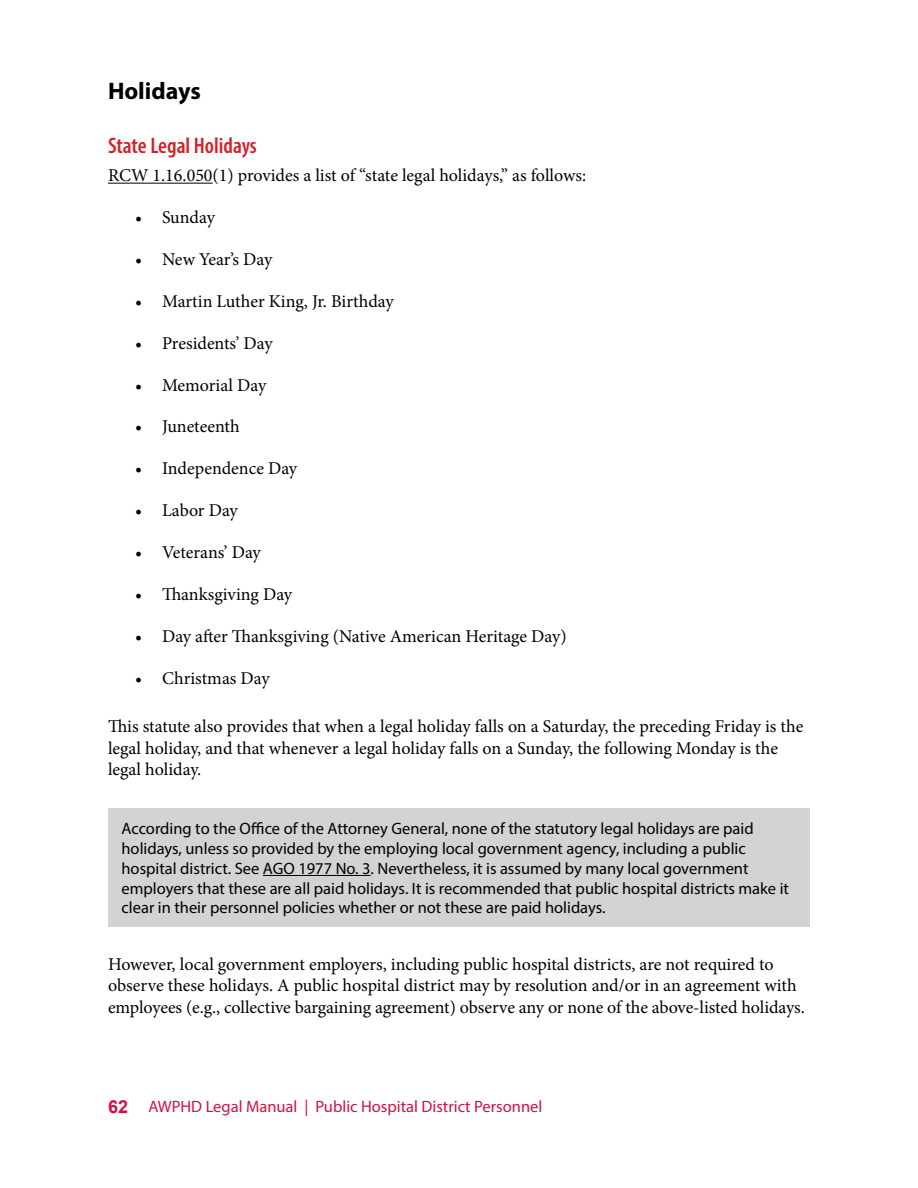
<style>
.page{position:relative;width:918px;height:1188px;background:#fff}
.page>*{position:absolute;margin:0;border:0;box-sizing:border-box;transform-origin:0 0}
.heading_3{font:700 24px "Myriad Pro";color:#000}
.heading_4{font:600 condensed 22.5px "Myriad Pro";color:#d2232a}
.text{font:18px/21.6px "Minion Pro";letter-spacing:-.005em;color:#000}
.bulleted_list{font:18px "Minion Pro";color:#000}
.text_box{font:16.5px/19.8px "Myriad Pro";color:#000}
.t1{font:16.5px "Myriad Pro";color:#d11242}
.s1{font-family:"Arial";font-weight:700;font-size:18px}
</style>
<div class="page">
<hr style="left:108px;top:183px;width:105px;height:1px;background:#000">
<div style="left:108px;top:808px;width:702px;height:119px;background:#d1d3d4"></div>
<hr style="left:263px;top:875px;width:108px;height:1px;background:#000">
<p class="heading_3" style="left:108px;top:75px;width:94px">Holidays</p>
<p class="heading_4" style="left:108px;top:132px;width:150px">State Legal Holidays</p>
<p class="text" style="left:108px;top:165px;width:480px">RCW 1.16.050(1) provides a list of “state legal holidays,” as follows:</p>
<p class="bulleted_list" style="left:135px;top:205px;width:82px">• Sunday</p>
<p class="bulleted_list" style="left:135px;top:247px;width:139px">• New Year’s Day</p>
<p class="bulleted_list" style="left:135px;top:289px;width:260px">• Martin Luther King, Jr. Birthday</p>
<p class="bulleted_list" style="left:135px;top:331px;width:139px">• Presidents’ Day</p>
<p class="bulleted_list" style="left:135px;top:373px;width:133px">• Memorial Day</p>
<p class="bulleted_list" style="left:135px;top:415px;width:106px">• Juneteenth</p>
<p class="bulleted_list" style="left:135px;top:456px;width:164px">• Independence Day</p>
<p class="bulleted_list" style="left:135px;top:498px;width:104px">• Labor Day</p>
<p class="bulleted_list" style="left:135px;top:540px;width:127px">• Veterans’ Day</p>
<p class="bulleted_list" style="left:135px;top:582px;width:159px">• Thanksgiving Day</p>
<p class="bulleted_list" style="left:135px;top:624px;width:433px">• Day after Thanksgiving (Native American Heritage Day)</p>
<p class="bulleted_list" style="left:135px;top:666px;width:136px">• Christmas Day</p>
<p class="text" style="left:108px;top:716px;width:697px">This statute also provides that when a legal holiday falls on a Saturday, the preceding Friday is the legal holiday, and that whenever a legal holiday falls on a Sunday, the following Monday is the legal holiday.</p>
<p class="text_box" style="left:122px;top:819px;width:669px">According to the Office of the Attorney General, none of the statutory legal holidays are paid holidays, unless so provided by the employing local government agency, including a public hospital district. See AGO 1977 No. 3. Nevertheless, it is assumed by many local government employers that these are all paid holidays. It is recommended that public hospital districts make it clear in their personnel policies whether or not these are paid holidays.</p>
<p class="text" style="left:108px;top:953px;width:698px">However, local government employers, including public hospital districts, are not required to observe these holidays. A public hospital district may by resolution and/or in an agreement with employees (e.g., collective bargaining agreement) observe any or none of the above-listed holidays.</p>
<p class="t1" style="left:108px;top:1096px;width:436px"><span class="s1">62</span> AWPHD Legal Manual | Public Hospital District Personnel</p>
</div>
